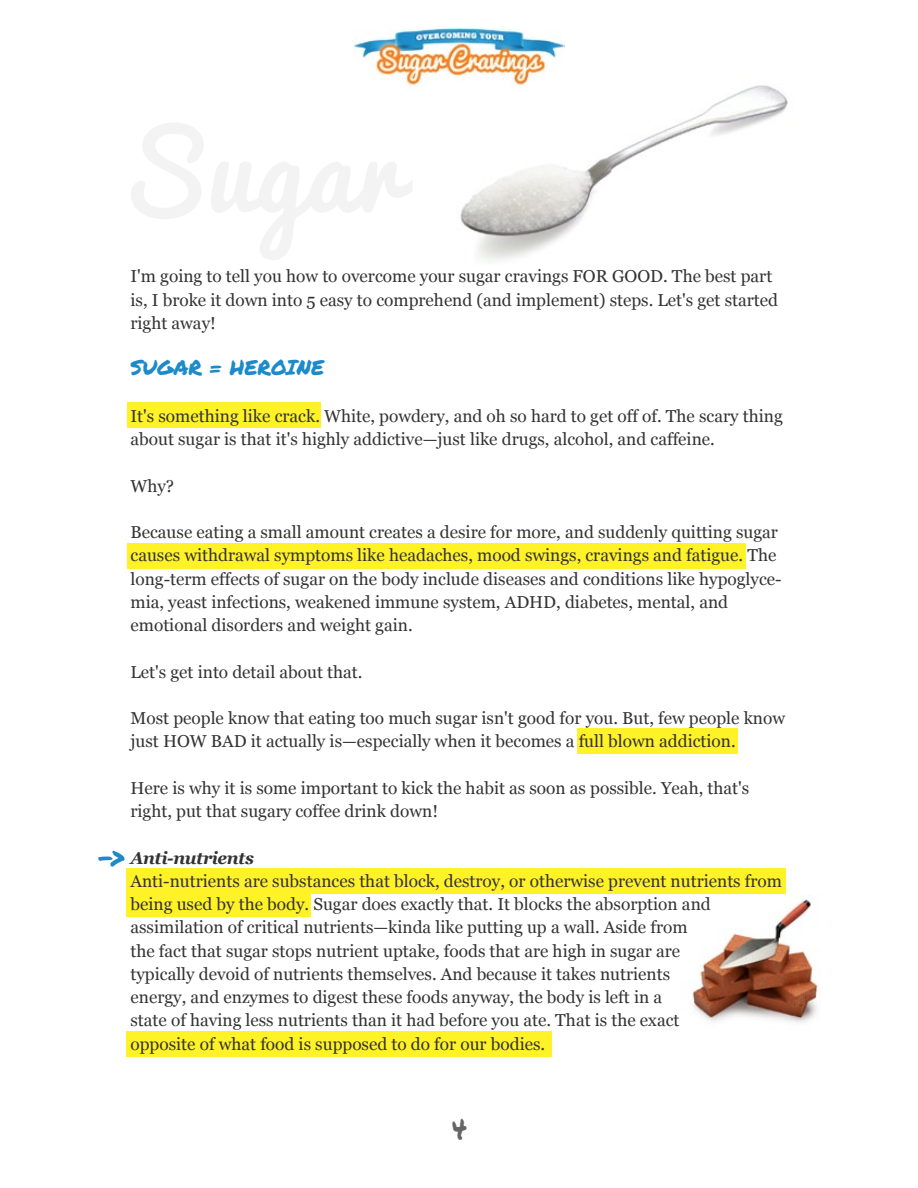
<style>
.page{position:relative;width:918px;height:1188px;background:#fff}
.page>*{position:absolute;margin:0;border:0;box-sizing:border-box;transform-origin:0 0}
.t1{font:27px "Permanent Marker";color:#666}
.t2{font:21px "Permanent Marker";color:#1d8ac9}
.t3{font:17.25px/23.2px "Georgia";color:#333}
.t4{font:italic 700 17.25px "Georgia";letter-spacing:-.025em;color:#333}
</style>
<div class="page">
<img style="left:692px;top:899px;width:126px;height:124px">
<div style="left:126px;top:1031px;width:426px;height:26px;background:#fff227"></div>
<img style="left:460px;top:44px;width:328px;height:217px">
<div style="left:126px;top:891px;width:184px;height:26px;background:#fff227"></div>
<div style="left:126px;top:868px;width:659px;height:26px;background:#fff227"></div>
<div style="left:578px;top:728px;width:160px;height:26px;background:#fff227"></div>
<div style="left:128px;top:543px;width:618px;height:26px;background:#fff227"></div>
<div style="left:128px;top:402px;width:193px;height:26px;background:#fff227"></div>
<img style="left:354px;top:29px;width:210px;height:60px">
<svg style="left:98px;top:851px;width:27px;height:16px"></svg>
<p class="t3" style="left:131px;top:265px;width:649px">I'm going to tell you how to overcome your sugar cravings FOR GOOD. The best part is, I broke it down into 5 easy to comprehend (and implement) steps. Let's get started right away!</p>
<p class="t2" style="left:131px;top:352px;width:195px">SUGAR = HEROINE</p>
<p class="t3" style="left:131px;top:405px;width:654px">It's something like crack. White, powdery, and oh so hard to get off of. The scary thing about sugar is that it's highly addictive—just like drugs, alcohol, and caffeine.</p>
<p class="t3" style="left:131px;top:474px;width:45px">Why?</p>
<p class="t3" style="left:131px;top:521px;width:653px">Because eating a small amount creates a desire for more, and suddenly quitting sugar causes withdrawal symptoms like headaches, mood swings, cravings and fatigue. The long-term effects of sugar on the body include diseases and conditions like hypoglyce&shy;mia, yeast infections, weakened immune system, ADHD, diabetes, mental, and emotional disorders and weight gain.</p>
<p class="t3" style="left:131px;top:660px;width:233px">Let's get into detail about that.</p>
<p class="t3" style="left:131px;top:707px;width:656px">Most people know that eating too much sugar isn't good for you. But, few people know just HOW BAD it actually is—especially when it becomes a full blown addiction.</p>
<p class="t3" style="left:131px;top:777px;width:620px">Here is why it is some important to kick the habit as soon as possible. Yeah, that's right, put that sugary coffee drink down!</p>
<p class="t4" style="left:131px;top:847px;width:125px">Anti-nutrients</p>
<p class="t3" style="left:131px;top:870px;width:653px">Anti-nutrients are substances that block, destroy, or otherwise prevent nutrients from being used by the body. Sugar does exactly that. It blocks the absorption and assimilation of critical nutrients—kinda like putting up a wall. Aside from<br>the fact that sugar stops nutrient uptake, foods that are high in sugar are<br>typically devoid of nutrients themselves. And because it takes nutrients<br>energy, and enzymes to digest these foods anyway, the body is left in a<br>state of having less nutrients than it had before you ate. That is the exact<br>opposite of what food is supposed to do for our bodies.</p>
<h1 class="t1" style="left:451px;top:1109px;width:17px">4</h1>
</div>
